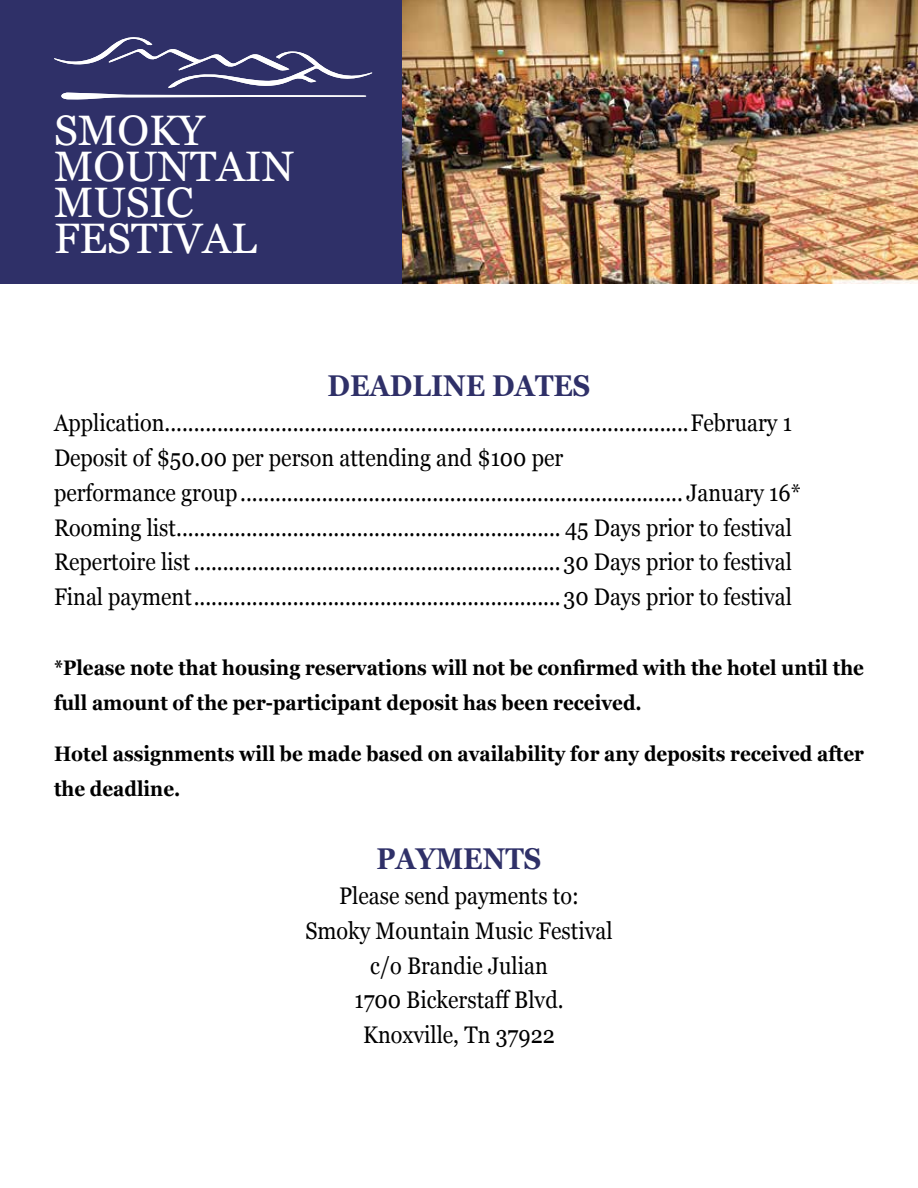
<style>
.page{position:relative;width:918px;height:1188px;background:#fff}
.page>*{position:absolute;margin:0;border:0;box-sizing:border-box;transform-origin:0 0}
.t1{font:42.6px/36px "Georgia";color:#fff}
.t2{font:700 30px "Georgia";color:#2f3068;scale:.9 1}
.t3{font:24px/34.8px "Georgia";color:#000;scale:.9 1}
.t4{font:700 21px/34.8px "Georgia";color:#000;scale:.9 1}
</style>
<div class="page">
<div style="left:0;top:0;width:918px;height:284px;background:#2f3068"></div>
<svg style="left:54px;top:37px;width:318px;height:62px"></svg>
<img style="left:403px;top:0;width:515px;height:284px">
<h1 class="t1" style="left:54px;top:111px;width:242px">SMOKY<br>MOUNTAIN<br>MUSIC<br>FESTIVAL</h1>
<p class="t2" style="left:328px;top:363px;width:294px">DEADLINE DATES</p>
<p class="t3" style="left:54px;top:405px;width:832px">Application..........................................................................................February 1<br>Deposit of $50.00 per person attending and $100 per<br>performance group............................................................................ January 16* Rooming list.................................................................. 45 Days prior to festival Repertoire list...............................................................30 Days prior to festival Final payment...............................................................30 Days prior to festival</p>
<p class="t4" style="left:54px;top:649px;width:902px">*Please note that housing reservations will not be confirmed with the hotel until the full amount of the per-participant deposit has been received.</p>
<p class="t4" style="left:54px;top:735px;width:902px">Hotel assignments will be made based on availability for any deposits received after the deadline.</p>
<p class="t2" style="left:377px;top:836px;width:185px">PAYMENTS</p>
<p class="t3" style="left:305px;top:877px;width:343px;text-align:center">Please send payments to:<br>Smoky Mountain Music Festival c/o Brandie Julian<br>1700 Bickerstaff Blvd.<br>Knoxville, Tn 37922</p>
</div>
